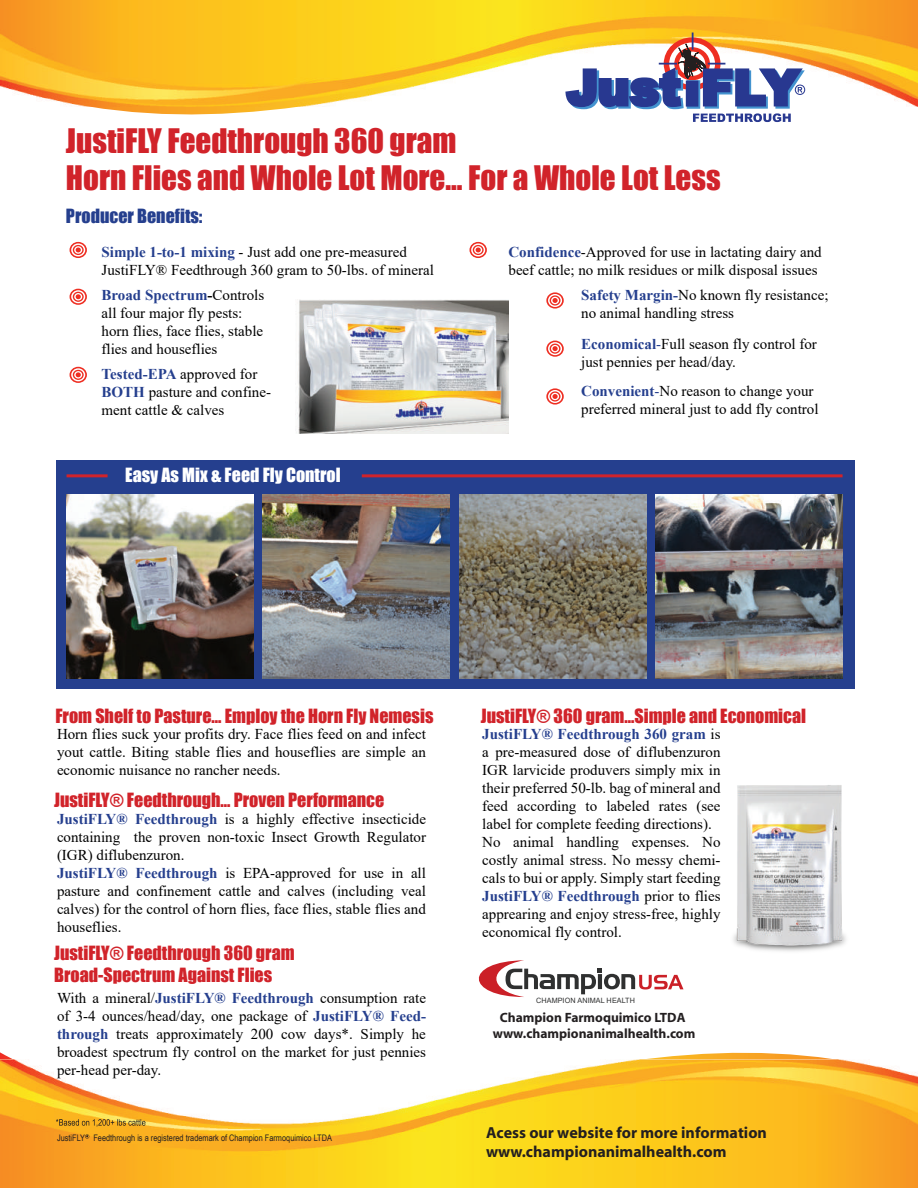
<style>
.page{position:relative;width:918px;height:1188px;background:#fff}
.page>*{position:absolute;margin:0;border:0;box-sizing:border-box;transform-origin:0 0}
.t1{font:31.05px/37.2px "Impact";color:#d1232a}
.t2{font:18px/21.6px "Impact";color:#d1232a}
.t3{font:18px "Impact";color:#fff}
.t4{font:18px "Impact";color:#253f8e}
.t5{font:700 16.05px/19.2px "Myriad";color:#231f20}
.t6{font:15px/18px "Times New Roman";color:#000}
.t7{font:700 13.5px/16.8px "Myriad";color:#231f20;text-align:center}
.t8{font:9px "Arial Narrow";color:#231f20}
.t9{font:7.35px "Arial";letter-spacing:.01em;color:#2f3030}
.s1{font-weight:700;color:#253f8e}
.s2{font-weight:700}
.s3{color:#253f8e}
</style>
<div class="page">
<svg style="left:92px;top:107px;width:204px;height:4px"></svg>
<img style="left:0;top:0;width:918px;height:107px">
<svg style="left:0;top:1052px;width:844px;height:8px"></svg>
<img style="left:0;top:1060px;width:918px;height:128px">
<img style="left:295px;top:300px;width:213px;height:134px">
<div style="left:56px;top:460px;width:798px;height:229px;background:#253f8e"></div>
<img style="left:67px;top:494px;width:186px;height:185px">
<img style="left:263px;top:494px;width:187px;height:185px">
<img style="left:459px;top:494px;width:187px;height:185px">
<img style="left:656px;top:494px;width:187px;height:185px">
<hr style="left:362px;top:474px;width:481px;height:3px;background:#d1232a">
<hr style="left:67px;top:474px;width:41px;height:3px;background:#d1232a">
<svg style="left:70px;top:242px;width:17px;height:16px"></svg>
<svg style="left:71px;top:243px;width:14px;height:13px"></svg>
<svg style="left:73px;top:245px;width:11px;height:10px"></svg>
<svg style="left:74px;top:246px;width:8px;height:8px"></svg>
<svg style="left:76px;top:248px;width:5px;height:4px"></svg>
<svg style="left:70px;top:289px;width:17px;height:16px"></svg>
<svg style="left:71px;top:290px;width:14px;height:13px"></svg>
<svg style="left:73px;top:292px;width:11px;height:10px"></svg>
<svg style="left:74px;top:293px;width:8px;height:7px"></svg>
<svg style="left:76px;top:294px;width:5px;height:5px"></svg>
<svg style="left:70px;top:367px;width:17px;height:16px"></svg>
<svg style="left:71px;top:368px;width:14px;height:13px"></svg>
<svg style="left:73px;top:370px;width:11px;height:10px"></svg>
<svg style="left:74px;top:371px;width:8px;height:8px"></svg>
<svg style="left:76px;top:372px;width:5px;height:5px"></svg>
<svg style="left:546px;top:341px;width:18px;height:16px"></svg>
<svg style="left:546px;top:292px;width:18px;height:17px"></svg>
<svg style="left:548px;top:294px;width:14px;height:13px"></svg>
<svg style="left:550px;top:295px;width:11px;height:11px"></svg>
<svg style="left:551px;top:297px;width:8px;height:7px"></svg>
<svg style="left:552px;top:298px;width:6px;height:5px"></svg>
<svg style="left:470px;top:242px;width:17px;height:16px"></svg>
<svg style="left:471px;top:243px;width:14px;height:13px"></svg>
<svg style="left:473px;top:245px;width:11px;height:10px"></svg>
<svg style="left:474px;top:246px;width:8px;height:8px"></svg>
<svg style="left:476px;top:248px;width:5px;height:4px"></svg>
<svg style="left:546px;top:388px;width:18px;height:17px"></svg>
<svg style="left:548px;top:390px;width:14px;height:13px"></svg>
<svg style="left:550px;top:391px;width:11px;height:11px"></svg>
<svg style="left:551px;top:393px;width:8px;height:7px"></svg>
<svg style="left:552px;top:394px;width:6px;height:5px"></svg>
<svg style="left:563px;top:33px;width:355px;height:89px"></svg>
<svg style="left:478px;top:960px;width:206px;height:37px"></svg>
<svg style="left:0;top:1076px;width:261px;height:63px"></svg>
<img style="left:733px;top:785px;width:113px;height:167px">
<h1 class="t1" style="left:66px;top:121px;width:656px">JustiFLY Feedthrough 360 gram<br>Horn Flies and Whole Lot More... For a Whole Lot Less</h1>
<p class="t4" style="left:66px;top:202px;width:138px">Producer Benefits:</p>
<p class="t6" style="left:102px;top:242px;width:334px"><span class="s1">Simple 1-to-1 mixing</span> - Just add one pre-measured<br>JustiFLY® Feedthrough 360 gram to 50-lbs. of mineral</p>
<p class="t6" style="left:508px;top:242px;width:315px"><span class="s1">Confidence</span>-Approved for use in lactating dairy and beef cattle; no milk residues or milk disposal issues</p>
<p class="t6" style="left:102px;top:286px;width:164px"><span class="s1">Broad Spectrum</span><span class="s2">-</span>Controls all four major fly pests: horn flies, face flies, stable flies and houseflies</p>
<p class="t6" style="left:581px;top:286px;width:249px"><span class="s1">Safety Margin-</span>No known fly resistance; no animal handling stress</p>
<p class="t6" style="left:581px;top:334px;width:237px"><span class="s1">Economical</span><span class="s3">-</span>Full season fly control for just pennies per head/day.</p>
<p class="t6" style="left:581px;top:382px;width:239px"><span class="s1">Convenient</span><span class="s3">-</span>No reason to change your preferred mineral just to add fly control</p>
<p class="t6" style="left:102px;top:365px;width:171px"><span class="s1">Tested-EPA</span> approved for<br><span class="s1">BOTH</span> pasture and confine&shy;ment cattle &amp; calves</p>
<p class="t3" style="left:125px;top:461px;width:217px">Easy As Mix &amp; Feed Fly Control</p>
<p class="t2" style="left:55px;top:704px;width:380px">From Shelf to Pasture... Employ the Horn Fly Nemesis</p>
<p class="t6" style="left:57px;top:724px;width:371px;text-align:justify">Horn flies suck your profits dry. Face flies feed on and infect yout cattle. Biting stable flies and houseflies are simple an economic nuisance no rancher needs.</p>
<p class="t2" style="left:54px;top:788px;width:332px">JustiFLY® Feedthrough... Proven Performance</p>
<p class="t6" style="left:57px;top:810px;width:371px"><span class="s1">JustiFLY® Feedthrough</span> is a highly effective insecticide containing the proven non-toxic Insect Growth Regulator (IGR) diflubenzuron.<br><span class="s1">JustiFLY® Feedthrough</span> is EPA-approved for use in all pasture and confinement cattle and calves (including veal calves) for the control of horn flies, face flies, stable flies and houseflies.</p>
<p class="t2" style="left:54px;top:942px;width:242px">JustiFLY® Feedthrough 360 gram<br>Broad-Spectrum Against Flies</p>
<p class="t6" style="left:57px;top:988px;width:371px;text-align:justify">With a mineral/<span class="s1">JustiFLY® Feedthrough</span> consumption rate of 3-4 ounces/head/day, one package of <span class="s1">JustiFLY® Feed&shy;through</span> treats approximately 200 cow days*. Simply he broadest spectrum fly control on the market for just pennies per-head per-day.</p>
<p class="t8" style="left:57px;top:1131px;width:277px">JustiFLY Feedthrough is a registered trademark of Champion Farmoquimico LTDA</p>
<p class="t2" style="left:481px;top:704px;width:327px">JustiFLY® 360 gram...Simple and Economical</p>
<p class="t6" style="left:482px;top:724px;width:240px"><span class="s1">JustiFLY® Feedthrough 360 gram</span> is a pre-measured dose of diflubenzuron IGR larvicide produvers simply mix in their preferred 50-lb. bag of mineral and feed according to labeled rates (see label for complete feeding directions).<br>No animal handling expenses. No costly animal stress. No messy chemi&shy;cals to bui or apply. Simply start feeding <span class="s1">JustiFLY® Feedthrough</span> prior to flies apprearing and enjoy stress-free, highly economical fly control.</p>
<p class="t9" style="left:536px;top:995px;width:100px">CHAMPION ANIMAL HEALTH</p>
<p class="t7" style="left:493px;top:1009px;width:204px">Champion Farmoquimico LTDA www.championanimalhealth.com</p>
<p class="t5" style="left:486px;top:1123px;width:282px">Acess our website for more information www.championanimalhealth.com</p>
</div>
